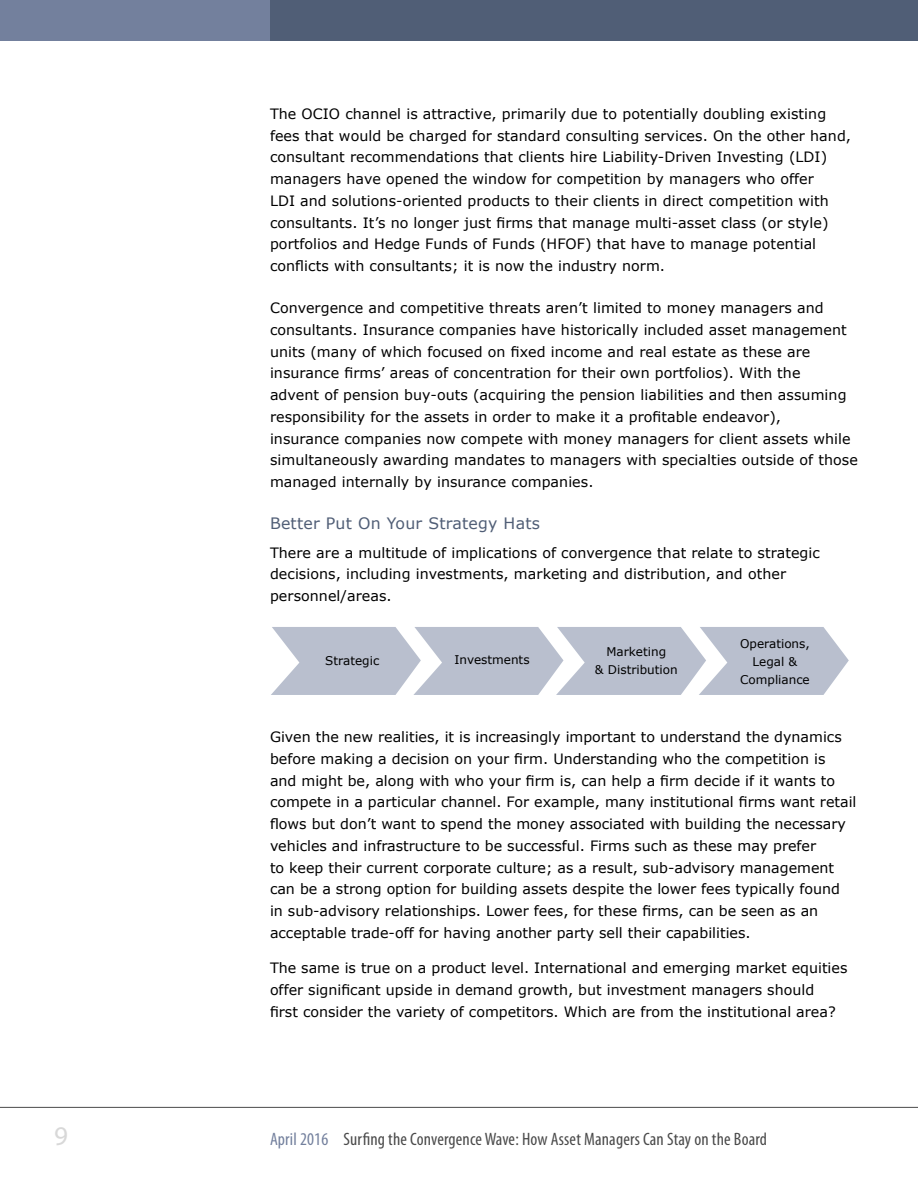
<style>
.page{position:relative;width:918px;height:1188px;background:#fff}
.page>*{position:absolute;margin:0;border:0;box-sizing:border-box;transform-origin:0 0}
.t1{font:27px "Myriad Pro";color:#d8d8d8}
.t2{font:condensed 18px "Myriad Pro";letter-spacing:.01em;color:#4a4a4a}
.t3{font:15.75px "Verdana";letter-spacing:.015em;color:#505e76}
.t4{font:14.25px/21.8px "Verdana";letter-spacing:.005em;color:#000}
.t5{font:12px/18px "Verdana";color:#000;text-align:center}
.s1{color:#73809d}
</style>
<div class="page">
<div style="left:0;top:0;width:918px;height:40px;background:#73809d"></div>
<div style="left:270px;top:0;width:648px;height:40px;background:#505e76"></div>
<hr style="left:0;top:1107px;width:918px;height:1px;background:#4a4a4a">
<svg style="left:271px;top:627px;width:578px;height:68px;background:#c3c8d5"></svg>
<p class="t4" style="left:270px;top:103px;width:583px">The OCIO channel is attractive, primarily due to potentially doubling existing fees that would be charged for standard consulting services. On the other hand, consultant recommendations that clients hire Liability-Driven Investing (LDI) managers have opened the window for competition by managers who offer<br>LDI and solutions-oriented products to their clients in direct competition with consultants. It’s no longer just firms that manage multi-asset class (or style) portfolios and Hedge Funds of Funds (HFOF) that have to manage potential conflicts with consultants; it is now the industry norm.</p>
<p class="t4" style="left:270px;top:297px;width:589px">Convergence and competitive threats aren’t limited to money managers and consultants. Insurance companies have historically included asset management units (many of which focused on fixed income and real estate as these are insurance firms’ areas of concentration for their own portfolios). With the<br>advent of pension buy-outs (acquiring the pension liabilities and then assuming responsibility for the assets in order to make it a profitable endeavor),<br>insurance companies now compete with money managers for client assets while simultaneously awarding mandates to managers with specialties outside of those managed internally by insurance companies.</p>
<p class="t3" style="left:270px;top:513px;width:272px">Better Put On Your Strategy Hats</p>
<p class="t4" style="left:270px;top:541px;width:551px">There are a multitude of implications of convergence that relate to strategic decisions, including investments, marketing and distribution, and other personnel/areas.</p>
<p class="t5" style="left:325px;top:652px;width:55px">Strategic</p>
<p class="t5" style="left:455px;top:651px;width:77px">Investments</p>
<p class="t5" style="left:595px;top:643px;width:84px">Marketing<br>&amp; Distribution</p>
<p class="t5" style="left:740px;top:634px;width:71px">Operations,<br>Legal &amp;<br>Compliance</p>
<p class="t4" style="left:270px;top:726px;width:588px">Given the new realities, it is increasingly important to understand the dynamics before making a decision on your firm. Understanding who the competition is<br>and might be, along with who your firm is, can help a firm decide if it wants to compete in a particular channel. For example, many institutional firms want retail flows but don’t want to spend the money associated with building the necessary vehicles and infrastructure to be successful. Firms such as these may prefer<br>to keep their current corporate culture; as a result, sub-advisory management can be a strong option for building assets despite the lower fees typically found in sub-advisory relationships. Lower fees, for these firms, can be seen as an acceptable trade-off for having another party sell their capabilities.</p>
<p class="t4" style="left:270px;top:957px;width:579px">The same is true on a product level. International and emerging market equities offer significant upside in demand growth, but investment managers should<br>first consider the variety of competitors. Which are from the institutional area?</p>
<h1 class="t1" style="left:54px;top:1120px;width:15px">9</h1>
<p class="t2" style="left:270px;top:1128px;width:499px"><span class="s1">April 2016</span> Surfing the Convergence Wave: How Asset Managers Can Stay on the Board</p>
</div>
